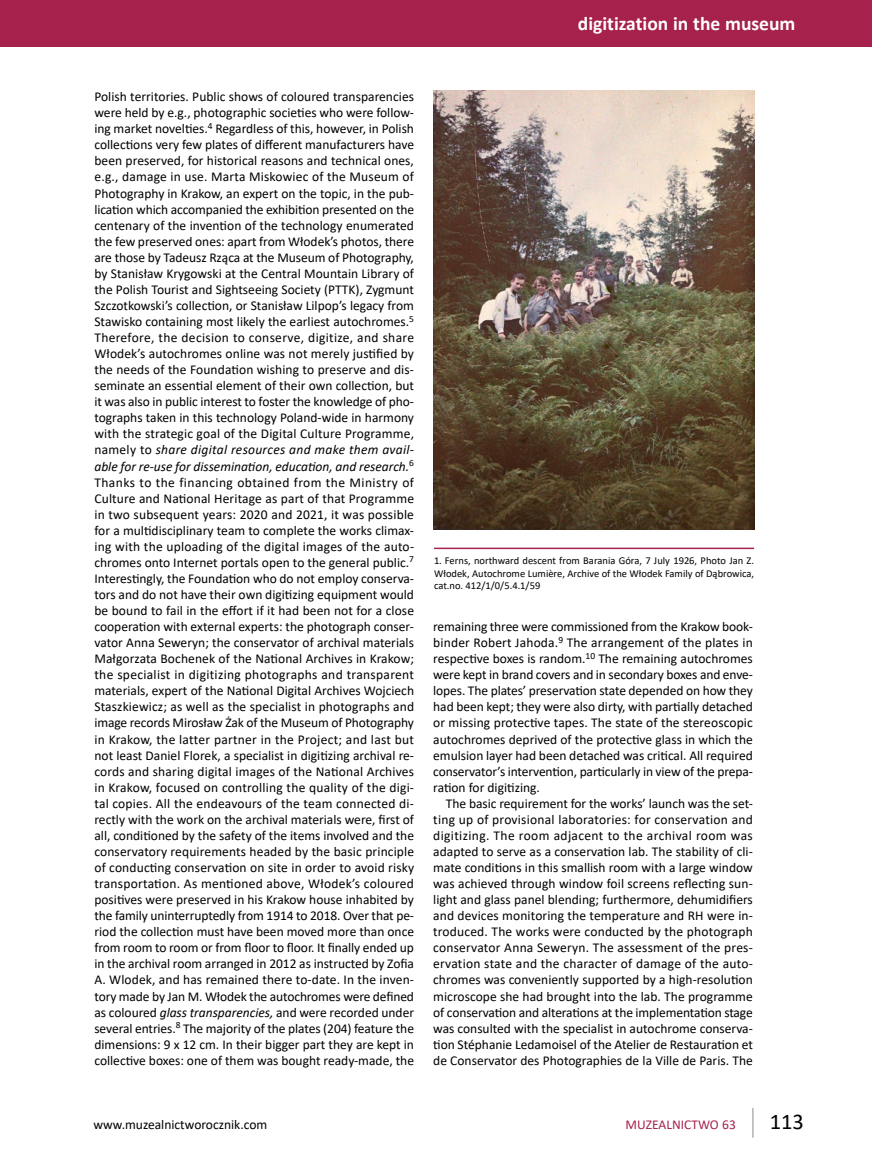
<style>
.page{position:relative;width:872px;height:1170px;background:#fff}
.page>*{position:absolute;margin:0;border:0;box-sizing:border-box;transform-origin:0 0}
.t1{font:22.5px "Calibri";color:#000}
.t2{font:700 19.5px "Calibri";color:#fff}
.t3{font:13.5px/16px "Calibri";color:#000;text-align:justify}
.t4{font:13.5px "Calibri";color:#a6214b}
.t5{font:10.5px/12.6px "Calibri";color:#000;text-align:justify}
.s1{font-style:italic}
</style>
<div class="page">
<hr style="left:752px;top:1107px;width:1px;height:30px;background:#b3b2b2">
<div style="left:0;top:0;width:872px;height:47px;background:#a6214b"></div>
<img style="left:433px;top:90px;width:321px;height:439px">
<hr style="left:434px;top:547px;width:320px;height:2px;background:#a6214b">
<h2 class="t2" style="left:578px;top:10px;width:219px">digitization in the museum</h2>
<p class="t3" style="left:94px;top:88px;width:321px">Polish territories. Public shows of coloured transparencies were held by e.g., photographic societies who were follow&shy;ing market novelties.<sup>4</sup> Regardless of this, however, in Polish collections very few plates of different manufacturers have been preserved, for historical reasons and technical ones, e.g., damage in use. Marta Miskowiec of the Museum of Photography in Krakow, an expert on the topic, in the pub&shy;lication which accompanied the exhibition presented on the centenary of the invention of the technology enumerated the few preserved ones: apart from Włodek’s photos, there are those by Tadeusz Rząca at the Museum of Photography, by Stanisław Krygowski at the Central Mountain Library of the Polish Tourist and Sightseeing Society (PTTK), Zygmunt Szczotkowski’s collection, or Stanisław Lilpop’s legacy from Stawisko containing most likely the earliest autochromes.<sup>5<br></sup>Therefore, the decision to conserve, digitize, and share Włodek’s autochromes online was not merely justified by the needs of the Foundation wishing to preserve and dis&shy;seminate an essential element of their own collection, but it was also in public interest to foster the knowledge of pho&shy;tographs taken in this technology Poland-wide in harmony with the strategic goal of the Digital Culture Programme, namely to <span class="s1">share digital resources and make them avail&shy;able for re-use for dissemination, education, and research.</span><sup>6<br></sup>Thanks to the financing obtained from the Ministry of Culture and National Heritage as part of that Programme in two subsequent years: 2020 and 2021, it was possible for a multidisciplinary team to complete the works climax&shy;ing with the uploading of the digital images of the auto&shy;chromes onto Internet portals open to the general public.<sup>7<br></sup>Interestingly, the Foundation who do not employ conserva&shy;tors and do not have their own digitizing equipment would be bound to fail in the effort if it had been not for a close cooperation with external experts: the photograph conser&shy;vator Anna Seweryn; the conservator of archival materials Małgorzata Bochenek of the National Archives in Krakow; the specialist in digitizing photographs and transparent materials, expert of the National Digital Archives Wojciech Staszkiewicz; as well as the specialist in photographs and image records Mirosław Żak of the Museum of Photography in Krakow, the latter partner in the Project; and last but not least Daniel Florek, a specialist in digitizing archival re&shy;cords and sharing digital images of the National Archives in Krakow, focused on controlling the quality of the digi&shy;tal copies. All the endeavours of the team connected di&shy;rectly with the work on the archival materials were, first of all, conditioned by the safety of the items involved and the conservatory requirements headed by the basic principle of conducting conservation on site in order to avoid risky transportation. As mentioned above, Włodek’s coloured positives were preserved in his Krakow house inhabited by the family uninterruptedly from 1914 to 2018. Over that pe&shy;riod the collection must have been moved more than once from room to room or from floor to floor. It finally ended up in the archival room arranged in 2012 as instructed by Zofia A. Wlodek, and has remained there to-date. In the inven&shy;tory made by Jan M. Włodek the autochromes were defined as coloured <span class="s1">glass transparencies,</span> and were recorded under several entries.<sup>8</sup> The majority of the plates (204) feature the dimensions: 9 x 12 cm. In their bigger part they are kept in collective boxes: one of them was bought ready-made, the</p>
<p class="t5" style="left:434px;top:554px;width:321px">1. Ferns, northward descent from Barania Góra, 7 July 1926, Photo Jan Z.<br>Włodek, Autochrome Lumière, Archive of the Włodek Family of Dąbrowica, cat.no. 412/1/0/5.4.1/59</p>
<p class="t3" style="left:433px;top:618px;width:321px">remaining three were commissioned from the Krakow book&shy;binder Robert Jahoda.<sup>9</sup> The arrangement of the plates in respective boxes is random.<sup>10</sup> The remaining autochromes were kept in brand covers and in secondary boxes and enve&shy;lopes. The plates’ preservation state depended on how they had been kept; they were also dirty, with partially detached or missing protective tapes. The state of the stereoscopic autochromes deprived of the protective glass in which the emulsion layer had been detached was critical. All required conservator’s intervention, particularly in view of the prepa&shy;ration for digitizing.</p>
<p class="t3" style="left:433px;top:794px;width:321px;text-indent:13px">The basic requirement for the works’ launch was the set&shy;ting up of provisional laboratories: for conservation and digitizing. The room adjacent to the archival room was adapted to serve as a conservation lab. The stability of cli&shy;mate conditions in this smallish room with a large window was achieved through window foil screens reflecting sun&shy;light and glass panel blending; furthermore, dehumidifiers and devices monitoring the temperature and RH were in&shy;troduced. The works were conducted by the photograph conservator Anna Seweryn. The assessment of the pres&shy;ervation state and the character of damage of the auto&shy;chromes was conveniently supported by a high-resolution microscope she had brought into the lab. The programme of conservation and alterations at the implementation stage was consulted with the specialist in autochrome conserva&shy;tion Stéphanie Ledamoisel of the Atelier de Restauration et de Conservator des Photographies de la Ville de Paris. The</p>
<p class="t3" style="left:94px;top:1115px;width:175px">www.muzealnictworocznik.com</p>
<p class="t4" style="left:625px;top:1114px;width:112px">MUZEALNICTWO 63</p>
<h1 class="t1" style="left:770px;top:1105px;width:36px">113</h1>
</div>
